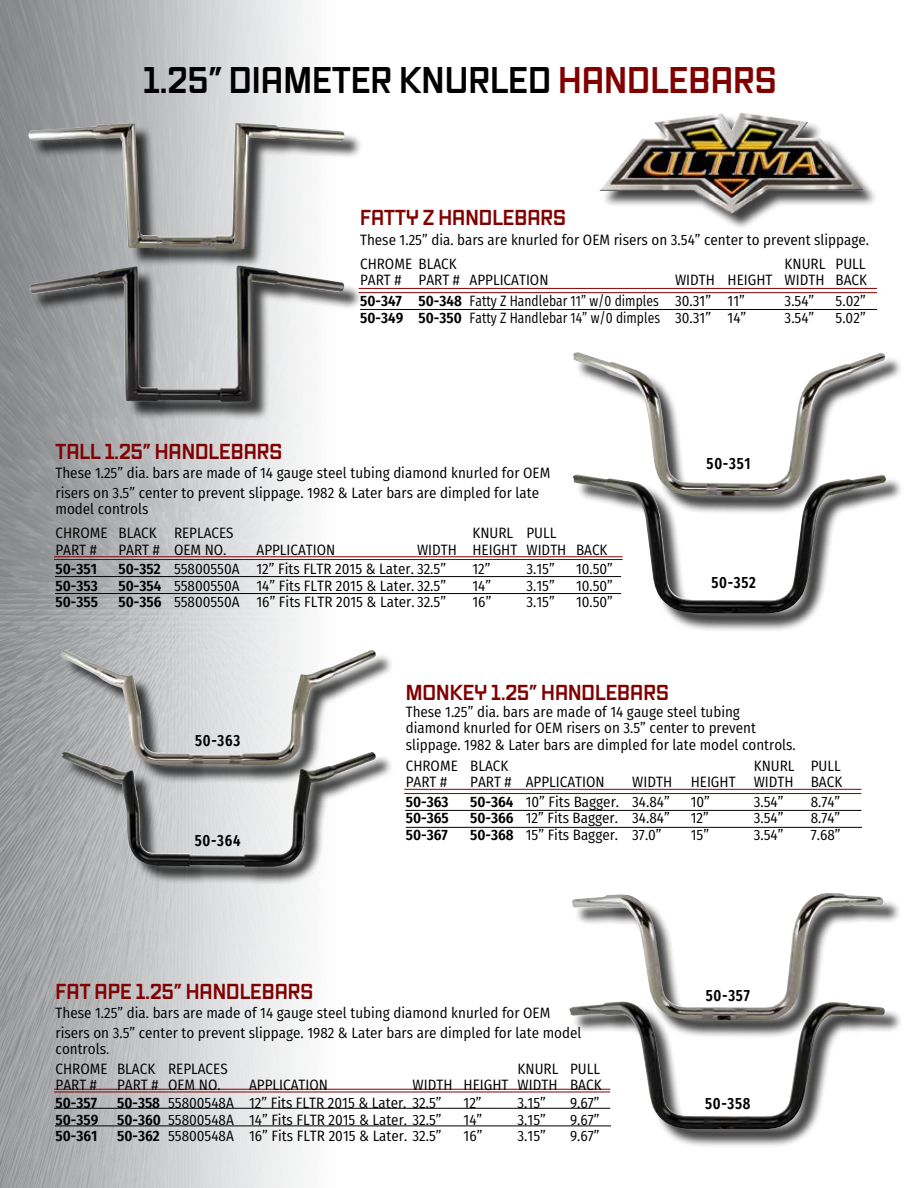
<style>
.page{position:relative;width:918px;height:1188px;background:#fff}
.page>*{position:absolute;margin:0;border:0;box-sizing:border-box;transform-origin:0 0}
.t1{font:700 36px "Vox";color:#000}
.t2{font:700 21px "Vox";color:#810000}
.t3{font:600 16.2px "Fira Sans Condensed";letter-spacing:.05em;color:#000;scale:.9 1}
.t4{font:15px/19.5px "Fira Sans Condensed";color:#000}
.t5{font:15px "Fira Sans Condensed";color:#000;scale:.9 1}
.t6{font:600 15px "Fira Sans Condensed";color:#000}
.s1{color:#810000}
.s2{font-weight:600}
</style>
<div class="page">
<img style="left:0;top:0;width:555px;height:1188px">
<hr style="left:359px;top:288px;width:518px;height:1px;background:#810000">
<hr style="left:359px;top:292px;width:518px;height:1px;background:#810000">
<hr style="left:54px;top:556px;width:569px;height:1px;background:#810000">
<hr style="left:54px;top:559px;width:569px;height:1px;background:#810000">
<hr style="left:54px;top:1089px;width:556px;height:1px;background:#810000">
<hr style="left:54px;top:1092px;width:556px;height:1px;background:#810000">
<hr style="left:404px;top:789px;width:457px;height:1px;background:#810000">
<hr style="left:404px;top:793px;width:457px;height:1px;background:#810000">
<div style="left:31px;top:125px;width:332px;height:143px;background:#000;opacity:.75"></div>
<img style="left:28px;top:123px;width:317px;height:126px">
<div style="left:32px;top:268px;width:331px;height:153px;background:#000;opacity:.75"></div>
<img style="left:29px;top:265px;width:315px;height:137px">
<div style="left:576px;top:355px;width:327px;height:160px;background:#000;opacity:.75"></div>
<img style="left:573px;top:352px;width:313px;height:122px">
<div style="left:576px;top:477px;width:328px;height:155px;background:#000;opacity:.75"></div>
<img style="left:573px;top:474px;width:314px;height:140px">
<div style="left:574px;top:896px;width:328px;height:143px;background:#000;opacity:.75"></div>
<img style="left:571px;top:893px;width:313px;height:108px">
<div style="left:572px;top:1004px;width:331px;height:144px;background:#000;opacity:.75"></div>
<img style="left:569px;top:1001px;width:316px;height:128px">
<div style="left:65px;top:754px;width:329px;height:132px;background:#000;opacity:.75"></div>
<img style="left:62px;top:766px;width:314px;height:101px">
<div style="left:64px;top:653px;width:330px;height:131px;background:#000;opacity:.75"></div>
<img style="left:60px;top:650px;width:316px;height:116px">
<div style="left:600px;top:113px;width:279px;height:117px;background:#000;opacity:.75"></div>
<img style="left:599px;top:113px;width:264px;height:101px">
<hr style="left:360px;top:309px;width:517px;height:1px;background:#000">
<hr style="left:55px;top:576px;width:566px;height:1px;background:#000">
<hr style="left:55px;top:593px;width:566px;height:1px;background:#000">
<hr style="left:405px;top:810px;width:456px;height:1px;background:#000">
<hr style="left:406px;top:827px;width:456px;height:1px;background:#000">
<hr style="left:54px;top:1108px;width:556px;height:1px;background:#000">
<hr style="left:55px;top:1126px;width:556px;height:1px;background:#000">
<h1 class="t1" style="left:143px;top:55px;width:635px">1.25” DIAMETER KNURLED <span class="s1">HANDLEBARS</span></h1>
<h2 class="t2" style="left:360px;top:203px;width:207px">FATTY Z HANDLEBARS</h2>
<p class="t4" style="left:360px;top:227px;width:510px;line-height:24px">These 1.25” dia. bars are knurled for OEM risers on 3.54” center to prevent slippage.<br>CHROME BLACK</p>
<p class="t4" style="left:785px;top:253px;width:82px">KNURL PULL</p>
<p class="t4" style="left:360px;top:269px;width:509px;line-height:21px;text-indent:315px">WIDTH HEIGHT WIDTH BACK<br><span class="s2">50-347 50-348</span> Fatty Z Handlebar 11” w/0 dimples 30.31” 11”</p>
<p class="t4" style="left:360px;top:270px;width:190px">PART # PART # APPLICATION</p>
<p class="t4" style="left:785px;top:291px;width:31px">3.54”</p>
<p class="t4" style="left:836px;top:291px;width:32px">5.02”</p>
<p class="t5" style="left:360px;top:306px;width:431px"><span class="s2">50-349 50-350</span> Fatty Z Handlebar 14” w/0 dimples 30.31” 14”</p>
<p class="t4" style="left:785px;top:307px;width:31px">3.54”</p>
<p class="t4" style="left:836px;top:307px;width:32px">5.02”</p>
<h2 class="t2" style="left:56px;top:437px;width:228px">TALL 1.25” HANDLEBARS</h2>
<p class="t4" style="left:56px;top:463px;width:496px">These 1.25” dia. bars are made of 14 gauge steel tubing diamond knurled for OEM risers on 3.5” center to prevent slippage. 1982 &amp; Later bars are dimpled for late</p>
<p class="t4" style="left:56px;top:497px;width:180px;line-height:24px">model controls<br>CHROME BLACK REPLACES</p>
<p class="t4" style="left:472px;top:523px;width:85px">KNURL PULL</p>
<p class="t4" style="left:56px;top:540px;width:43px">PART #</p>
<p class="t4" style="left:118px;top:540px;width:110px">PART # OEM NO.</p>
<p class="t4" style="left:256px;top:540px;width:80px">APPLICATION</p>
<p class="t4" style="left:417px;top:540px;width:192px">WIDTH HEIGHT WIDTH BACK</p>
<p class="t6" style="left:56px;top:557px;width:43px">50-351</p>
<p class="t4" style="left:118px;top:559px;width:329px"><span class="s2">50-352</span> 55800550A 12” Fits FLTR 2015 &amp; Later. 32.5”</p>
<p class="t4" style="left:472px;top:559px;width:20px">12”</p>
<p class="t4" style="left:526px;top:559px;width:30px">3.15”</p>
<p class="t4" style="left:576px;top:559px;width:39px">10.50”</p>
<p class="t6" style="left:56px;top:573px;width:44px">50-353</p>
<p class="t4" style="left:118px;top:576px;width:329px"><span class="s2">50-354</span> 55800550A 14” Fits FLTR 2015 &amp; Later. 32.5”</p>
<p class="t4" style="left:472px;top:576px;width:20px">14”</p>
<p class="t4" style="left:526px;top:576px;width:30px">3.15”</p>
<p class="t4" style="left:576px;top:576px;width:39px">10.50”</p>
<p class="t6" style="left:56px;top:590px;width:44px">50-355</p>
<p class="t4" style="left:118px;top:592px;width:329px"><span class="s2">50-356</span> 55800550A 16” Fits FLTR 2015 &amp; Later. 32.5”</p>
<p class="t4" style="left:472px;top:592px;width:20px">16”</p>
<p class="t4" style="left:526px;top:592px;width:30px">3.15”</p>
<p class="t4" style="left:576px;top:592px;width:39px">10.50”</p>
<p class="t3" style="left:707px;top:450px;width:50px">50-351</p>
<p class="t3" style="left:711px;top:569px;width:51px">50-352</p>
<p class="t3" style="left:195px;top:727px;width:52px">50-363</p>
<p class="t3" style="left:195px;top:828px;width:52px">50-364</p>
<h2 class="t2" style="left:406px;top:678px;width:265px">MONKEY 1.25” HANDLEBARS</h2>
<p class="t4" style="left:406px;top:703px;width:392px;line-height:16.5px">These 1.25” dia. bars are made of 14 gauge steel tubing diamond knurled for OEM risers on 3.5” center to prevent slippage. 1982 &amp; Later bars are dimpled for late model controls.</p>
<p class="t4" style="left:406px;top:756px;width:104px">CHROME BLACK</p>
<p class="t4" style="left:754px;top:756px;width:88px">KNURL PULL</p>
<p class="t4" style="left:406px;top:772px;width:43px">PART #</p>
<p class="t4" style="left:470px;top:772px;width:136px">PART # APPLICATION</p>
<p class="t4" style="left:632px;top:772px;width:212px">WIDTH HEIGHT WIDTH BACK</p>
<p class="t6" style="left:406px;top:789px;width:44px">50-363</p>
<p class="t4" style="left:470px;top:792px;width:201px"><span class="s2">50-364</span> 10” Fits Bagger. 34.84”</p>
<p class="t4" style="left:691px;top:792px;width:21px">10”</p>
<p class="t4" style="left:754px;top:792px;width:31px">3.54”</p>
<p class="t4" style="left:811px;top:792px;width:31px">8.74”</p>
<p class="t6" style="left:406px;top:806px;width:44px">50-365</p>
<p class="t4" style="left:470px;top:808px;width:201px"><span class="s2">50-366</span> 12” Fits Bagger. 34.84”</p>
<p class="t4" style="left:691px;top:808px;width:20px">12”</p>
<p class="t4" style="left:754px;top:808px;width:31px">3.54”</p>
<p class="t4" style="left:811px;top:808px;width:31px">8.74”</p>
<p class="t6" style="left:406px;top:822px;width:43px">50-367</p>
<p class="t4" style="left:470px;top:825px;width:193px"><span class="s2">50-368</span> 15” Fits Bagger. 37.0”</p>
<p class="t4" style="left:691px;top:825px;width:20px">15”</p>
<p class="t4" style="left:754px;top:825px;width:31px">3.54”</p>
<p class="t4" style="left:811px;top:825px;width:31px">7.68”</p>
<h2 class="t2" style="left:56px;top:977px;width:259px">FAT APE 1.25” HANDLEBARS</h2>
<p class="t4" style="left:56px;top:1003px;width:527px">These 1.25” dia. bars are made of 14 gauge steel tubing diamond knurled for OEM risers on 3.5” center to prevent slippage. 1982 &amp; Later bars are dimpled for late model</p>
<p class="t4" style="left:56px;top:1039px;width:174px">controls.<br>CHROME BLACK REPLACES</p>
<p class="t4" style="left:518px;top:1058px;width:84px">KNURL PULL</p>
<p class="t4" style="left:56px;top:1075px;width:43px">PART #</p>
<p class="t4" style="left:117px;top:1075px;width:105px">PART # OEM NO.</p>
<p class="t4" style="left:249px;top:1075px;width:80px">APPLICATION</p>
<p class="t4" style="left:413px;top:1075px;width:191px">WIDTH HEIGHT WIDTH BACK</p>
<p class="t6" style="left:56px;top:1091px;width:43px">50-357</p>
<p class="t4" style="left:117px;top:1093px;width:326px"><span class="s2">50-358</span> 55800548A 12” Fits FLTR 2015 &amp; Later. 32.5”</p>
<p class="t4" style="left:464px;top:1093px;width:20px">12”</p>
<p class="t4" style="left:518px;top:1093px;width:30px">3.15”</p>
<p class="t4" style="left:570px;top:1093px;width:31px">9.67”</p>
<p class="t4" style="left:56px;top:1109px;width:388px"><span class="s2">50-359 50-360</span> 55800548A 14” Fits FLTR 2015 &amp; Later. 32.5”</p>
<p class="t4" style="left:464px;top:1109px;width:20px">14”</p>
<p class="t4" style="left:518px;top:1109px;width:30px">3.15”</p>
<p class="t4" style="left:570px;top:1109px;width:31px">9.67”</p>
<p class="t6" style="left:56px;top:1124px;width:43px">50-361</p>
<p class="t4" style="left:117px;top:1126px;width:326px"><span class="s2">50-362</span> 55800548A 16” Fits FLTR 2015 &amp; Later. 32.5”</p>
<p class="t4" style="left:464px;top:1126px;width:20px">16”</p>
<p class="t4" style="left:518px;top:1126px;width:30px">3.15”</p>
<p class="t4" style="left:570px;top:1126px;width:31px">9.67”</p>
<p class="t3" style="left:706px;top:982px;width:50px">50-357</p>
<p class="t3" style="left:705px;top:1090px;width:52px">50-358</p>
</div>
